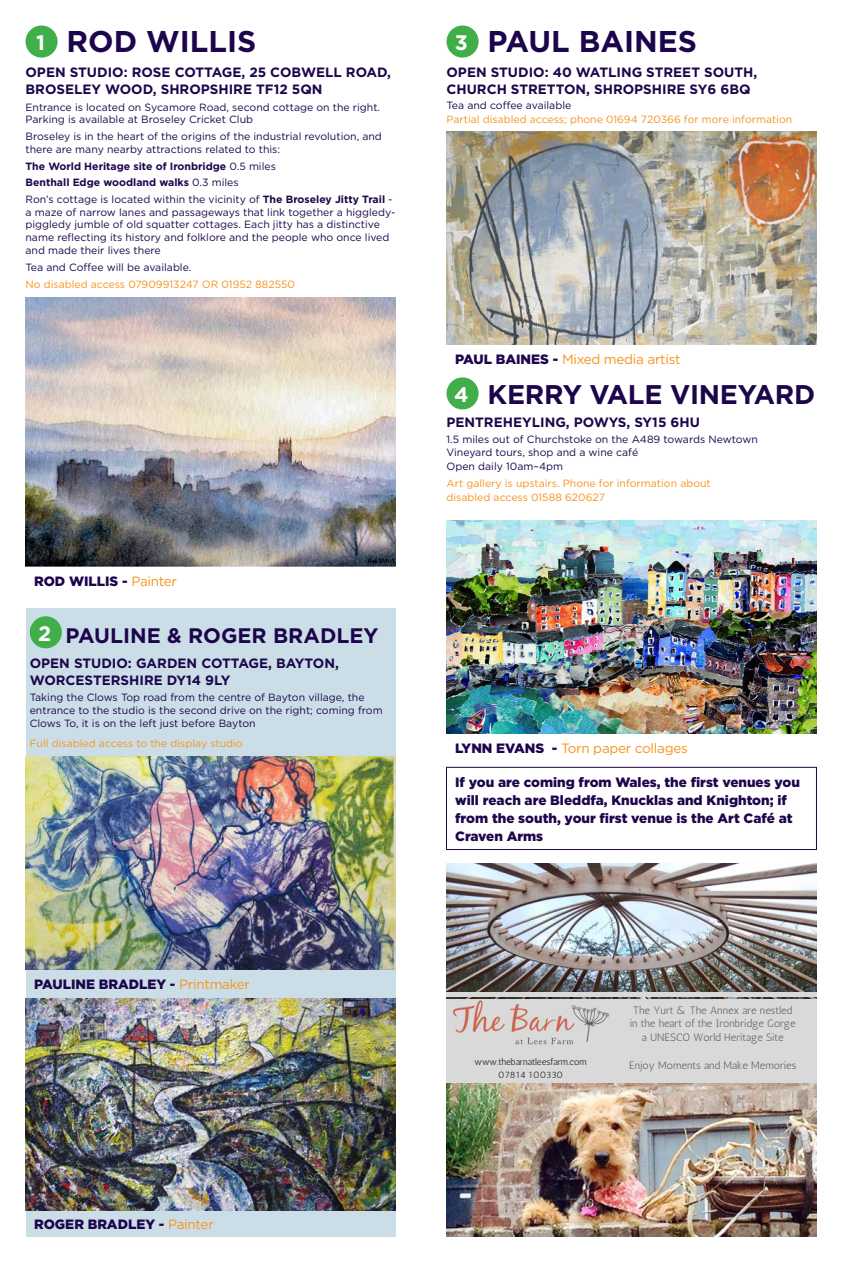
<style>
.page{position:relative;width:842px;height:1263px;background:#fff}
.page>*{position:absolute;margin:0;border:0;box-sizing:border-box;transform-origin:0 0}
.t1{font:700 30px "Gotham";color:#1d054c}
.t2{font:700 27px "Gotham";letter-spacing:-.01em;color:#1d054c}
.t3{font:700 21px "Gotham";color:#1d054c}
.t4{font:700 13.5px/16.5px "Gotham";color:#1d054c}
.t5{font:900 13.5px/18px "Gotham";color:#1d054c}
.t6{font:13.5px "Gotham";letter-spacing:-.02em;color:#f7931d}
.t7{font:10.8px/13px "Antic";color:#666;text-align:center}
.t8{font:10.5px/12.6px "Gotham";color:#1d054c}
.t9{font:10.5px/13.5px "Gotham";color:#f7931d}
.t10{font:700 10.5px/16.8px "Gotham";color:#1d054c}
.t11{font:9.3px "Antic";color:#222}
.s1{font-size:21px;color:#fff}
.s2{font-weight:400}
.s3{font-weight:400;color:#f7931d}
.s4{color:#fff}
.s5{font-weight:900;color:#1d054c}
</style>
<div class="page">
<img style="left:446px;top:1066px;width:371px;height:171px">
<div style="left:26px;top:26px;width:32px;height:32px;background:#40ae49;border-radius:50%"></div>
<img style="left:26px;top:298px;width:369px;height:269px">
<div style="left:26px;top:608px;width:369px;height:629px;background:#cbdee8"></div>
<img style="left:26px;top:756px;width:369px;height:213px">
<img style="left:26px;top:998px;width:369px;height:213px">
<div style="left:30px;top:616px;width:32px;height:32px;background:#40ae49;border-radius:50%"></div>
<div style="left:446px;top:26px;width:33px;height:32px;background:#40ae49;border-radius:50%"></div>
<div style="left:446px;top:377px;width:33px;height:32px;background:#40ae49;border-radius:50%"></div>
<img style="left:446px;top:132px;width:370px;height:212px">
<img style="left:446px;top:521px;width:370px;height:212px">
<div style="left:446px;top:767px;width:371px;height:83px;border:1px solid #1d054c"></div>
<img style="left:447px;top:863px;width:370px;height:136px">
<div style="left:447px;top:1001px;width:370px;height:80px;background:#d9d9d9"></div>
<hr style="left:447px;top:1080px;width:370px;height:2px;background:#d9d9d9">
<div style="left:447px;top:992px;width:370px;height:5px;background:#d9d9d9"></div>
<hr style="left:447px;top:999px;width:370px;height:2px;background:#d9d9d9">
<img style="left:447px;top:998px;width:169px;height:47px">
<h1 class="t1" style="left:36px;top:22px;width:222px"><span class="s1">1</span> ROD WILLIS</h1>
<p class="t4" style="left:26px;top:64px;width:367px">OPEN STUDIO: ROSE COTTAGE, 25 COBWELL ROAD,<br>BROSELEY WOOD, SHROPSHIRE TF12 5QN</p>
<p class="t8" style="left:26px;top:100px;width:356px">Entrance is located on Sycamore Road, second cottage on the right.<br>Parking is available at Broseley Cricket Club</p>
<p class="t8" style="left:26px;top:130px;width:358px">Broseley is in the heart of the origins of the industrial revolution, and there are many nearby attractions related to this:</p>
<p class="t10" style="left:26px;top:157px;width:369px">The World Heritage site of Ironbridge <span class="s2">0.5 miles<br></span>Benthall Edge woodland walks <span class="s2">0.3 miles<br>Ron’s cottage is located within the vicinity of</span> The Broseley Jitty Trail <span class="s2">-</span></p>
<p class="t8" style="left:26px;top:206px;width:371px">a maze of narrow lanes and passageways that link together a higgledy&shy;piggledy jumble of old squatter cottages. Each jitty has a distinctive name reflecting its history and folklore and the people who once lived and made their lives there</p>
<p class="t8" style="left:26px;top:260px;width:167px">Tea and Coffee will be available.</p>
<p class="t9" style="left:26px;top:278px;width:271px">No disabled access 07909913247 OR 01952 882550</p>
<p class="t5" style="left:34px;top:572px;width:145px">ROD WILLIS - <span class="s3">Painter</span></p>
<h3 class="t3" style="left:38px;top:622px;width:342px"><span class="s4">2</span> PAULINE &amp; ROGER BRADLEY</h3>
<p class="t4" style="left:30px;top:655px;width:311px">OPEN STUDIO: GARDEN COTTAGE, BAYTON,<br>WORCESTERSHIRE DY14 9LY</p>
<p class="t8" style="left:30px;top:691px;width:354px">Taking the Clows Top road from the centre of Bayton village, the entrance to the studio is the second drive on the right; coming from<br>Clows To, it is on the left just before Bayton</p>
<p class="t9" style="left:30px;top:737px;width:214px">Full disabled access to the display studio</p>
<h1 class="t1" style="left:455px;top:22px;width:244px"><span class="s1">3</span> PAUL BAINES</h1>
<p class="t4" style="left:446px;top:64px;width:312px">OPEN STUDIO: 40 WATLING STREET SOUTH,<br>CHURCH STRETTON, SHROPSHIRE SY6 6BQ</p>
<p class="t8" style="left:446px;top:99px;width:126px">Tea and coffee available</p>
<p class="t9" style="left:446px;top:112px;width:347px">Partial disabled access; phone 01694 720366 for more information</p>
<p class="t6" style="left:455px;top:350px;width:227px"><span class="s5">PAUL BAINES -</span> Mixed media artist</p>
<h2 class="t2" style="left:454px;top:377px;width:362px"><span class="s1">4</span> KERRY VALE VINEYARD</h2>
<p class="t4" style="left:446px;top:414px;width:255px">PENTREHEYLING, POWYS, SY15 6HU</p>
<p class="t8" style="left:446px;top:433px;width:313px;line-height:13.2px">1.5 miles out of Churchstoke on the A489 towards Newtown<br>Vineyard tours, shop and a wine café<br>Open daily 10am–4pm</p>
<p class="t9" style="left:446px;top:477px;width:266px">Art gallery is upstairs. Phone for information about disabled access 01588 620627</p>
<p class="t6" style="left:455px;top:739px;width:234px"><span class="s5">LYNN EVANS -</span> Torn paper collages</p>
<p class="t5" style="left:455px;top:773px;width:346px">If you are coming from Wales, the first venues you will reach are Bleddfa, Knucklas and Knighton; if from the south, your first venue is the Art Café at Craven Arms</p>
<p class="t5" style="left:34px;top:975px;width:218px">PAULINE BRADLEY - <span class="s3">Printmaker</span></p>
<p class="t7" style="left:630px;top:1004px;width:167px">The Yurt &amp; The Annex are nestled in the heart of the Ironbridge Gorge a UNESCO World Heritage Site</p>
<p class="t11" style="left:474px;top:1056px;width:114px">www.thebarnatleesfarm.com</p>
<p class="t7" style="left:629px;top:1058px;width:169px">Enjoy Moments and Make Memories</p>
<p class="t11" style="left:498px;top:1069px;width:66px">07814 100330</p>
<p class="t5" style="left:34px;top:1215px;width:181px">ROGER BRADLEY - <span class="s3">Painter</span></p>
</div>
